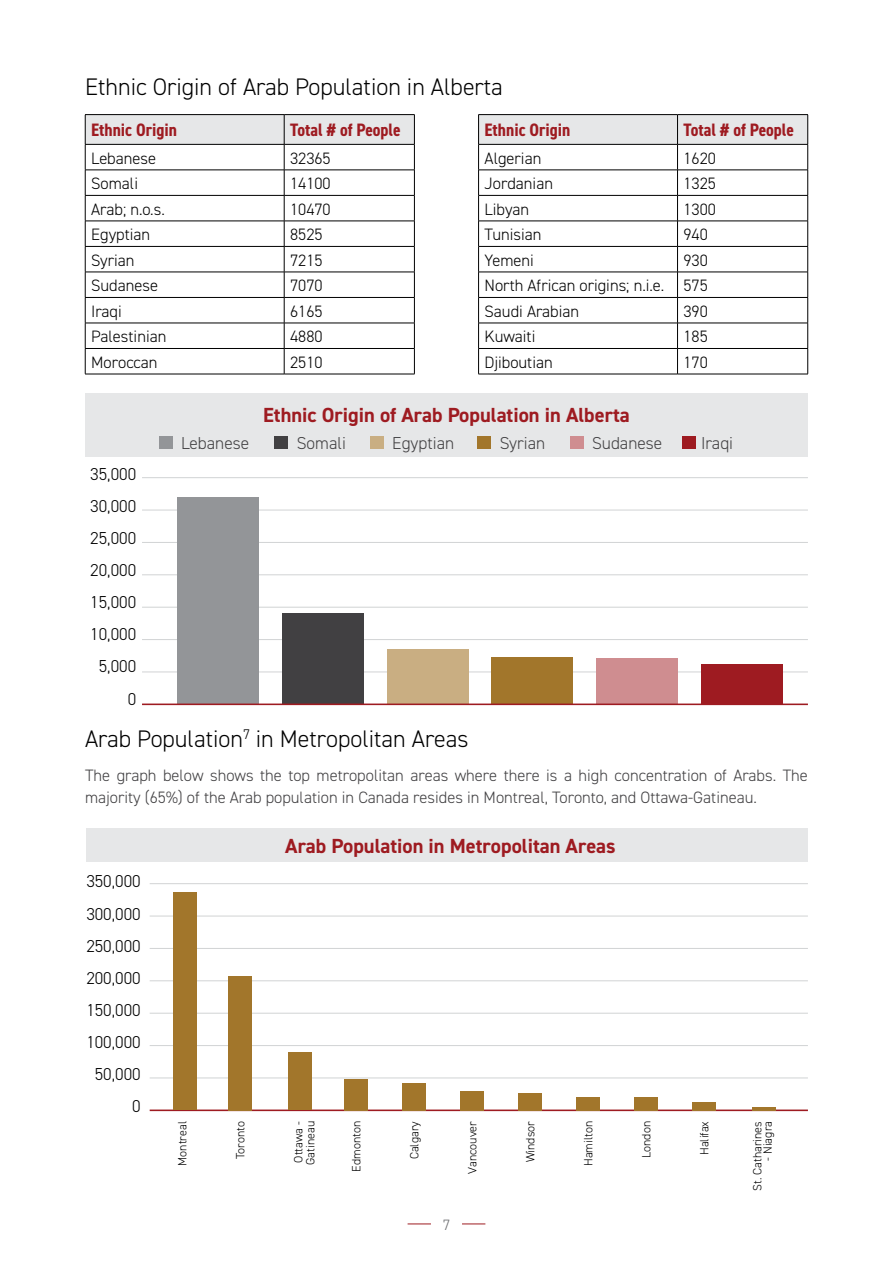
<style>
.page{position:relative;width:893px;height:1263px;background:#fff}
.page>*{position:absolute;margin:0;border:0;box-sizing:border-box;transform-origin:0 0}
.t1{font:300 24px "DIN2014";color:#000}
.t2{font:700 20.4px "DIN2014";color:#9e1b21}
.t3{font:700 condensed 18px "DIN2014";color:#9e1b21}
.t4{font:300 17.25px/32.1px "DIN2014";color:#000;text-align:right}
.t5{font:300 17.25px "DIN2014";color:#414042}
.t6{font:300 16.5px/25.5px "DIN2014";color:#000;text-align:justify}
.t7{font:300 16.5px/21.5px "DIN2014";color:#414042}
.t8{font:300 15px "DIN2014";color:#6d6e71}
.t9{font:300 12px/12px "DIN2014";color:#000}
</style>
<div class="page">
<svg style="left:462px;top:1224px;width:23px;height:1px"></svg>
<svg style="left:408px;top:1224px;width:23px;height:1px"></svg>
<hr style="left:142px;top:672px;width:666px;height:1px;background:#d1d3d4">
<hr style="left:142px;top:639px;width:666px;height:1px;background:#d1d3d4">
<hr style="left:142px;top:574px;width:666px;height:1px;background:#d1d3d4">
<hr style="left:142px;top:607px;width:666px;height:1px;background:#d1d3d4">
<hr style="left:142px;top:510px;width:666px;height:1px;background:#d1d3d4">
<hr style="left:142px;top:542px;width:666px;height:1px;background:#d1d3d4">
<hr style="left:142px;top:477px;width:666px;height:1px;background:#d1d3d4">
<div style="left:177px;top:497px;width:82px;height:206px;background:#939598"></div>
<div style="left:283px;top:613px;width:81px;height:90px;background:#414042"></div>
<div style="left:387px;top:649px;width:82px;height:54px;background:#c9ae82"></div>
<div style="left:492px;top:657px;width:81px;height:46px;background:#a2762b"></div>
<div style="left:596px;top:658px;width:81px;height:45px;background:#cf8d90"></div>
<div style="left:701px;top:664px;width:81px;height:39px;background:#9e1b21"></div>
<div style="left:85px;top:393px;width:722px;height:64px;background:#e6e7e8"></div>
<hr style="left:142px;top:703px;width:666px;height:2px;background:#9e1b21">
<div style="left:159px;top:436px;width:13px;height:12px;background:#939598"></div>
<div style="left:275px;top:436px;width:13px;height:12px;background:#414042"></div>
<div style="left:370px;top:436px;width:13px;height:12px;background:#c9ae82"></div>
<div style="left:478px;top:436px;width:13px;height:12px;background:#a2762b"></div>
<div style="left:570px;top:436px;width:13px;height:12px;background:#cf8d90"></div>
<div style="left:682px;top:436px;width:13px;height:12px;background:#9e1b21"></div>
<div style="left:86px;top:828px;width:721px;height:33px;background:#e6e7e8"></div>
<hr style="left:150px;top:1078px;width:658px;height:1px;background:#d1d3d4">
<hr style="left:150px;top:1045px;width:658px;height:1px;background:#d1d3d4">
<hr style="left:150px;top:1013px;width:658px;height:1px;background:#d1d3d4">
<hr style="left:150px;top:980px;width:658px;height:1px;background:#d1d3d4">
<hr style="left:150px;top:948px;width:658px;height:1px;background:#d1d3d4">
<hr style="left:150px;top:916px;width:658px;height:1px;background:#d1d3d4">
<hr style="left:150px;top:883px;width:658px;height:1px;background:#d1d3d4">
<hr style="left:150px;top:1109px;width:658px;height:2px;background:#9e1b21">
<div style="left:173px;top:892px;width:23px;height:218px;background:#a2762b"></div>
<div style="left:228px;top:976px;width:23px;height:134px;background:#a2762b"></div>
<div style="left:288px;top:1052px;width:23px;height:58px;background:#a2762b"></div>
<div style="left:344px;top:1079px;width:23px;height:31px;background:#a2762b"></div>
<div style="left:402px;top:1083px;width:23px;height:27px;background:#a2762b"></div>
<div style="left:460px;top:1091px;width:23px;height:19px;background:#a2762b"></div>
<div style="left:518px;top:1093px;width:23px;height:17px;background:#a2762b"></div>
<div style="left:576px;top:1097px;width:23px;height:13px;background:#a2762b"></div>
<div style="left:634px;top:1097px;width:23px;height:13px;background:#a2762b"></div>
<div style="left:692px;top:1102px;width:23px;height:8px;background:#a2762b"></div>
<hr style="left:752px;top:1107px;width:23px;height:3px;background:#a2762b">
<hr style="left:85px;top:114px;width:199px;height:1px;background:#000">
<hr style="left:284px;top:114px;width:131px;height:1px;background:#000">
<svg style="left:85px;top:115px;width:330px;height:259px"></svg>
<hr style="left:85px;top:374px;width:199px;height:1px;background:#000">
<hr style="left:284px;top:374px;width:131px;height:1px;background:#000">
<hr style="left:478px;top:114px;width:199px;height:1px;background:#000">
<hr style="left:677px;top:114px;width:131px;height:1px;background:#000">
<svg style="left:478px;top:115px;width:330px;height:259px"></svg>
<hr style="left:478px;top:374px;width:199px;height:1px;background:#000">
<hr style="left:677px;top:374px;width:131px;height:1px;background:#000">
<h1 class="t1" style="left:85px;top:72px;width:419px">Ethnic Origin of Arab Population in Alberta</h1>
<p class="t3" style="left:91px;top:118px;width:87px">Ethnic Origin</p>
<p class="t3" style="left:290px;top:118px;width:112px">Total # of People</p>
<p class="t6" style="left:91px;top:145px;width:66px">Lebanese</p>
<p class="t6" style="left:290px;top:145px;width:42px">32365</p>
<p class="t6" style="left:91px;top:171px;width:48px">Somali</p>
<p class="t6" style="left:290px;top:171px;width:42px">14100</p>
<p class="t6" style="left:91px;top:196px;width:75px">Arab; n.o.s.</p>
<p class="t6" style="left:290px;top:196px;width:42px">10470</p>
<p class="t6" style="left:91px;top:222px;width:61px">Egyptian</p>
<p class="t6" style="left:290px;top:222px;width:34px">8525</p>
<p class="t6" style="left:91px;top:247px;width:45px">Syrian</p>
<p class="t6" style="left:290px;top:247px;width:34px">7215</p>
<p class="t6" style="left:91px;top:273px;width:68px">Sudanese</p>
<p class="t6" style="left:290px;top:273px;width:34px">7070</p>
<p class="t6" style="left:91px;top:298px;width:32px">Iraqi</p>
<p class="t6" style="left:290px;top:298px;width:34px">6165</p>
<p class="t6" style="left:91px;top:324px;width:77px">Palestinian</p>
<p class="t6" style="left:290px;top:324px;width:34px">4880</p>
<p class="t6" style="left:91px;top:349px;width:68px">Moroccan</p>
<p class="t6" style="left:290px;top:349px;width:34px">2510</p>
<p class="t3" style="left:485px;top:118px;width:87px">Ethnic Origin</p>
<p class="t3" style="left:683px;top:118px;width:112px">Total # of People</p>
<p class="t6" style="left:485px;top:145px;width:58px">Algerian</p>
<p class="t6" style="left:683px;top:145px;width:34px">1620</p>
<p class="t6" style="left:485px;top:171px;width:70px">Jordanian</p>
<p class="t6" style="left:683px;top:171px;width:34px">1325</p>
<p class="t6" style="left:485px;top:196px;width:46px">Libyan</p>
<p class="t6" style="left:683px;top:196px;width:34px">1300</p>
<p class="t6" style="left:485px;top:222px;width:58px">Tunisian</p>
<p class="t6" style="left:683px;top:222px;width:26px">940</p>
<p class="t6" style="left:485px;top:247px;width:51px">Yemeni</p>
<p class="t6" style="left:485px;top:247px;width:225px;text-indent:199px">930<br>North African origins; n.i.e. 575<br>Saudi Arabian</p>
<p class="t6" style="left:683px;top:298px;width:26px">390</p>
<p class="t6" style="left:485px;top:324px;width:52px">Kuwaiti</p>
<p class="t6" style="left:683px;top:324px;width:26px">185</p>
<p class="t6" style="left:485px;top:349px;width:70px">Djiboutian</p>
<p class="t6" style="left:683px;top:349px;width:26px">170</p>
<p class="t2" style="left:263px;top:401px;width:368px">Ethnic Origin of Arab Population in Alberta</p>
<p class="t4" style="left:90px;top:458px;width:47px">35,000<br>30,000<br>25,000<br>20,000<br>15,000<br>10,000<br>5,000<br>0</p>
<p class="t5" style="left:181px;top:432px;width:70px">Lebanese</p>
<p class="t5" style="left:297px;top:432px;width:51px">Somali</p>
<p class="t5" style="left:392px;top:432px;width:63px">Egyptian</p>
<p class="t5" style="left:500px;top:432px;width:47px">Syrian</p>
<p class="t5" style="left:592px;top:432px;width:72px">Sudanese</p>
<p class="t5" style="left:701px;top:432px;width:34px">Iraqi</p>
<h1 class="t1" style="left:85px;top:724px;width:385px">Arab Population<sup>7</sup> in Metropolitan Areas</h1>
<p class="t7" style="left:85px;top:765px;width:724px">The graph below shows the top metropolitan areas where there is a high concentration of Arabs. The majority (65%) of the Arab population in Canada resides in Montreal, Toronto, and Ottawa-Gatineau.</p>
<p class="t4" style="left:86px;top:865px;width:56px">350,000<br>300,000<br>250,000<br>200,000<br>150,000<br>100,000<br>50,000<br>0</p>
<p class="t2" style="left:285px;top:833px;width:332px">Arab Population in Metropolitan Areas</p>
<p class="t9" style="left:176px;top:1165px;width:46px;rotate:-90deg">Montreal</p>
<p class="t9" style="left:524px;top:1162px;width:43px;rotate:-90deg">Windsor</p>
<p class="t9" style="left:466px;top:1174px;width:54px;rotate:-90deg">Vancouver</p>
<p class="t9" style="left:408px;top:1159px;width:40px;rotate:-90deg">Calgary</p>
<p class="t9" style="left:751px;top:1191px;width:71px;rotate:-90deg">St. Catharines</p>
<p class="t9" style="left:762px;top:1160px;width:41px;rotate:-90deg">- Niagra</p>
<p class="t9" style="left:350px;top:1171px;width:52px;rotate:-90deg">Edmonton</p>
<p class="t9" style="left:699px;top:1155px;width:35px;rotate:-90deg">Halifax</p>
<p class="t9" style="left:234px;top:1159px;width:39px;rotate:-90deg">Toronto</p>
<p class="t9" style="left:292px;top:1165px;width:45px;rotate:-90deg">Ottawa -<br>Gatineau</p>
<p class="t9" style="left:582px;top:1166px;width:46px;rotate:-90deg">Hamilton</p>
<p class="t9" style="left:640px;top:1158px;width:38px;rotate:-90deg">London</p>
<p class="t8" style="left:443px;top:1215px;width:9px">7</p>
</div>
